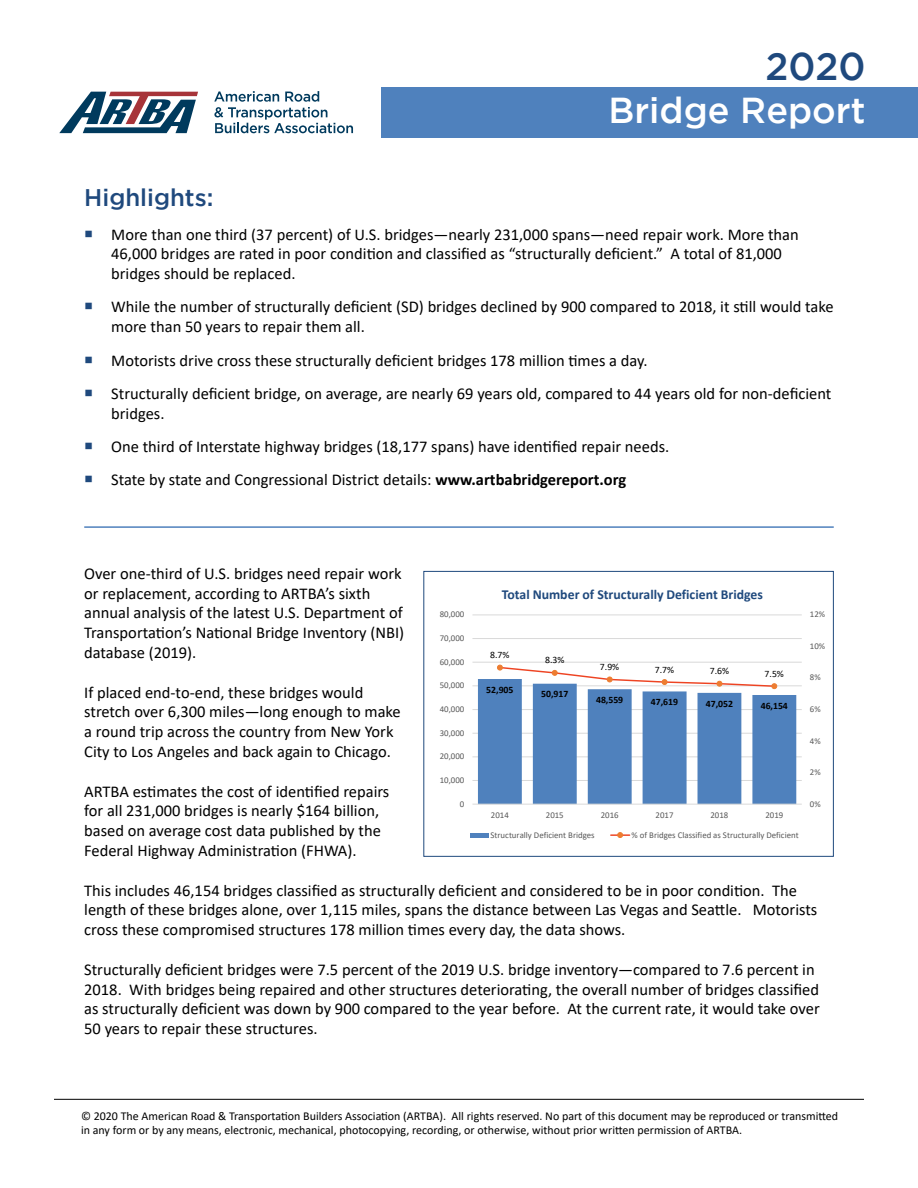
<style>
.page{position:relative;width:918px;height:1188px;background:#fff}
.page>*{position:absolute;margin:0;border:0;box-sizing:border-box;transform-origin:0 0}
.t1{font:500 38.55px "Gotham";color:#1f497d}
.t2{font:500 36px "Gotham";color:#fff}
.t3{font:500 24px "Gotham";color:#1f497d}
.t4{font:16.5px/19.8px "Calibri";color:#000}
.t5{font:700 13.8px "Calibri";color:#1f497d}
.t6{font:12px/14.4px "Calibri";color:#000}
.t7{font:700 9.75px "Calibri";color:#000}
.t8{font:9.75px "Calibri";color:#000}
.t9{font:8.85px "Calibri";color:#595959}
.s1{font-weight:700}
</style>
<div class="page">
<div style="left:382px;top:87px;width:536px;height:51px;background:#4f81bd"></div>
<svg style="left:214px;top:91px;width:139px;height:42px"></svg>
<svg style="left:59px;top:92px;width:139px;height:41px"></svg>
<hr style="left:54px;top:1099px;width:810px;height:1px;background:#000">
<hr style="left:84px;top:526px;width:750px;height:2px;background:#4f81bd">
<hr style="left:472px;top:780px;width:330px;height:1px;background:#d9d9d9">
<hr style="left:472px;top:756px;width:330px;height:1px;background:#d9d9d9">
<hr style="left:472px;top:733px;width:330px;height:1px;background:#d9d9d9">
<hr style="left:472px;top:709px;width:330px;height:1px;background:#d9d9d9">
<hr style="left:472px;top:685px;width:330px;height:1px;background:#d9d9d9">
<hr style="left:472px;top:662px;width:330px;height:1px;background:#d9d9d9">
<hr style="left:472px;top:638px;width:330px;height:1px;background:#d9d9d9">
<hr style="left:472px;top:615px;width:330px;height:1px;background:#d9d9d9">
<hr style="left:472px;top:804px;width:330px;height:1px;background:#d9d9d9">
<svg style="left:478px;top:665px;width:318px;height:139px"></svg>
<div style="left:470px;top:833px;width:19px;height:5px;background:#4f81bd"></div>
<svg style="left:611px;top:832px;width:19px;height:6px"></svg>
<div style="left:423px;top:571px;width:411px;height:286px;border:1px solid #1f497d"></div>
<h1 class="t1" style="left:765px;top:45px;width:102px">2020</h1>
<h2 class="t2" style="left:608px;top:90px;width:259px">Bridge Report</h2>
<h3 class="t3" style="left:84px;top:184px;width:131px">Highlights:</h3>
<p class="t4" style="left:111px;top:224px;width:689px">More than one third (37 percent) of U.S. bridges—nearly 231,000 spans—need repair work. More than<br>46,000 bridges are rated in poor condition and classified as “structurally deficient.” A total of 81,000 bridges should be replaced.</p>
<p class="t4" style="left:111px;top:297px;width:724px">While the number of structurally deficient (SD) bridges declined by 900 compared to 2018, it still would take more than 50 years to repair them all.</p>
<p class="t4" style="left:111px;top:343px;width:722px;line-height:33.3px">Motorists drive cross these structurally deficient bridges 178 million times a day.<br>Structurally deficient bridge, on average, are nearly 69 years old, compared to 44 years old for non-deficient</p>
<p class="t4" style="left:111px;top:396px;width:560px;line-height:33.3px">bridges.<br>One third of Interstate highway bridges (18,177 spans) have identified repair needs.<br>State by state and Congressional District details: <span class="s1">www.artbabridgereport.org</span></p>
<p class="t4" style="left:84px;top:563px;width:322px">Over one-third of U.S. bridges need repair work or replacement, according to ARTBA’s sixth annual analysis of the latest U.S. Department of Transportation’s National Bridge Inventory (NBI) database (2019).</p>
<p class="t4" style="left:84px;top:682px;width:318px">If placed end-to-end, these bridges would stretch over 6,300 miles—long enough to make a round trip across the country from New York City to Los Angeles and back again to Chicago.</p>
<p class="t4" style="left:84px;top:781px;width:307px">ARTBA estimates the cost of identified repairs for all 231,000 bridges is nearly $164 billion, based on average cost data published by the Federal Highway Administration (FHWA).</p>
<p class="t4" style="left:84px;top:880px;width:735px">This includes 46,154 bridges classified as structurally deficient and considered to be in poor condition. The length of these bridges alone, over 1,115 miles, spans the distance between Las Vegas and Seattle. Motorists cross these compromised structures 178 million times every day, the data shows.</p>
<p class="t4" style="left:84px;top:959px;width:737px">Structurally deficient bridges were 7.5 percent of the 2019 U.S. bridge inventory—compared to 7.6 percent in 2018. With bridges being repaired and other structures deteriorating, the overall number of bridges classified as structurally deficient was down by 900 compared to the year before. At the current rate, it would take over 50 years to repair these structures.</p>
<p class="t5" style="left:502px;top:585px;width:263px">Total Number of Structurally Deficient Bridges</p>
<p class="t9" style="left:810px;top:608px;width:17px">12%</p>
<p class="t9" style="left:440px;top:608px;width:26px">80,000</p>
<p class="t9" style="left:440px;top:632px;width:26px">70,000</p>
<p class="t9" style="left:810px;top:640px;width:17px">10%</p>
<p class="t8" style="left:490px;top:648px;width:21px">8.7%</p>
<p class="t8" style="left:545px;top:653px;width:21px">8.3%</p>
<p class="t9" style="left:440px;top:656px;width:26px">60,000</p>
<p class="t8" style="left:600px;top:660px;width:21px">7.9%</p>
<p class="t8" style="left:655px;top:663px;width:21px">7.7%</p>
<p class="t8" style="left:710px;top:664px;width:21px">7.6%</p>
<p class="t8" style="left:765px;top:667px;width:21px">7.5%</p>
<p class="t9" style="left:810px;top:671px;width:12px">8%</p>
<p class="t9" style="left:440px;top:679px;width:26px">50,000</p>
<p class="t7" style="left:486px;top:683px;width:29px">52,905</p>
<p class="t7" style="left:541px;top:687px;width:29px">50,917</p>
<p class="t7" style="left:596px;top:693px;width:29px">48,559</p>
<p class="t7" style="left:651px;top:695px;width:29px">47,619</p>
<p class="t7" style="left:706px;top:696px;width:29px">47,052</p>
<p class="t7" style="left:761px;top:699px;width:29px">46,154</p>
<p class="t9" style="left:810px;top:703px;width:12px">6%</p>
<p class="t9" style="left:440px;top:703px;width:26px">40,000</p>
<p class="t9" style="left:440px;top:727px;width:26px">30,000</p>
<p class="t9" style="left:810px;top:734px;width:12px">4%</p>
<p class="t9" style="left:440px;top:750px;width:26px">20,000</p>
<p class="t9" style="left:810px;top:766px;width:12px">2%</p>
<p class="t9" style="left:440px;top:774px;width:26px">10,000</p>
<p class="t9" style="left:810px;top:798px;width:12px">0%</p>
<p class="t9" style="left:460px;top:798px;width:6px">0</p>
<p class="t9" style="left:491px;top:809px;width:19px">2014</p>
<p class="t9" style="left:546px;top:809px;width:19px">2015</p>
<p class="t9" style="left:601px;top:809px;width:19px">2016</p>
<p class="t9" style="left:656px;top:809px;width:19px">2017</p>
<p class="t9" style="left:711px;top:809px;width:19px">2018</p>
<p class="t9" style="left:765px;top:809px;width:19px">2019</p>
<p class="t9" style="left:491px;top:829px;width:106px">Structurally Deficient Bridges</p>
<p class="t9" style="left:632px;top:829px;width:169px">% of Bridges Classified as Structurally Deficient</p>
<p class="t6" style="left:81px;top:1108px;width:759px">© 2020 The American Road &amp; Transportation Builders Association (ARTBA). All rights reserved. No part of this document may be reproduced or transmitted in any form or by any means, electronic, mechanical, photocopying, recording, or otherwise, without prior written permission of ARTBA.</p>
</div>
